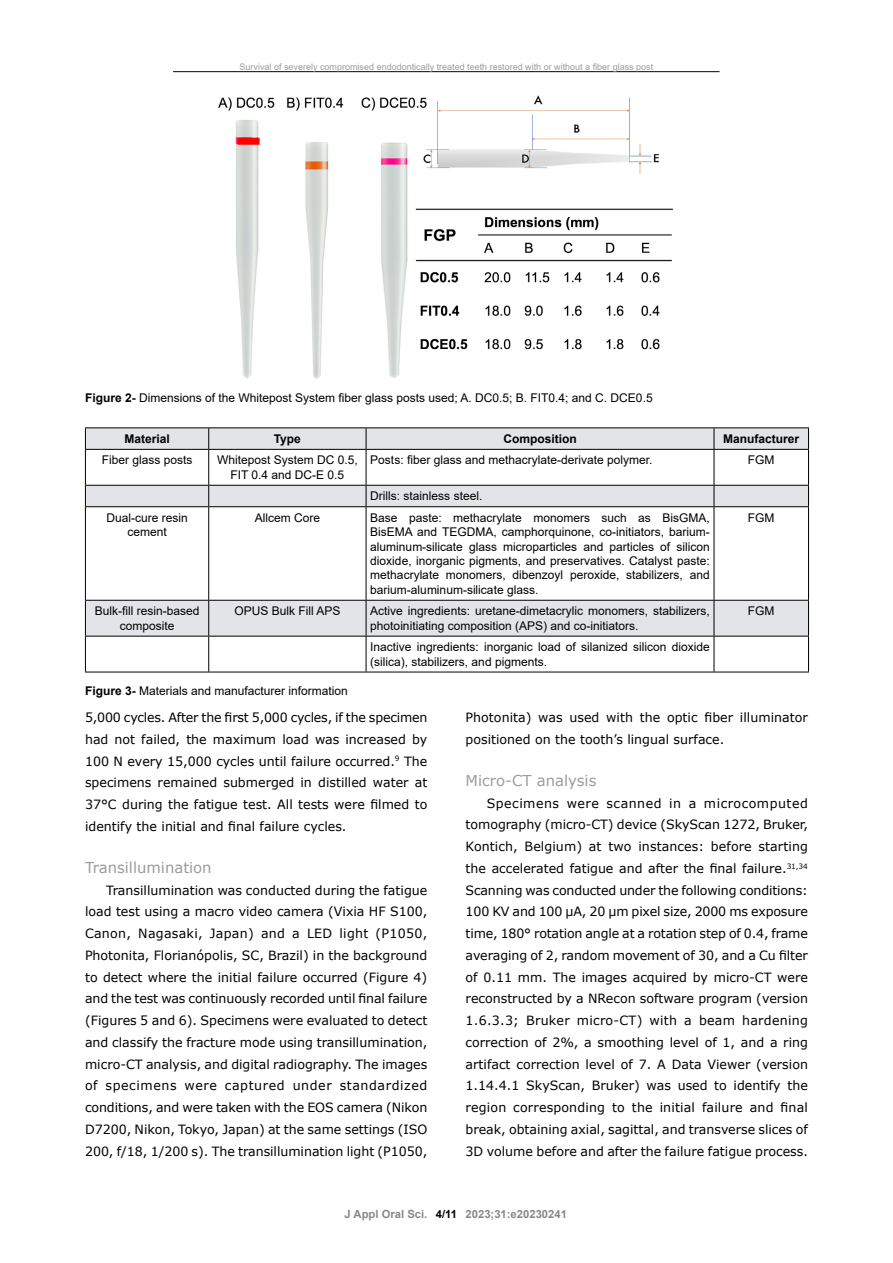
<style>
.page{position:relative;width:893px;height:1263px;background:#fff}
.page>*{position:absolute;margin:0;border:0;box-sizing:border-box;transform-origin:0 0}
.t1{font:15px "Verdana";color:#9c9ba0}
.t2{font:12.75px/21.8px "Verdana";color:#000;text-align:justify}
.t3{font:12px/14.4px "Arial";color:#000;text-align:center}
.t4{font:700 12px "Arial";color:#000}
.t5{font:700 11.25px "Arial";color:#89878c}
.t6{font:9px "Arial";color:#9c9ba0}
.s1{font-weight:700}
.s2{color:#000}
</style>
<div class="page">
<hr style="left:173px;top:71px;width:547px;height:1px;background:#000805">
<img style="left:218px;top:95px;width:455px;height:284px">
<svg style="left:86px;top:428px;width:722px;height:208px"></svg>
<hr style="left:85px;top:427px;width:124px;height:1px;background:#000">
<svg style="left:85px;top:428px;width:1px;height:21px"></svg>
<hr style="left:209px;top:427px;width:157px;height:1px;background:#000">
<svg style="left:208px;top:428px;width:1px;height:21px"></svg>
<hr style="left:366px;top:427px;width:348px;height:1px;background:#000">
<svg style="left:366px;top:428px;width:1px;height:21px"></svg>
<hr style="left:714px;top:427px;width:95px;height:1px;background:#000">
<svg style="left:714px;top:428px;width:1px;height:21px"></svg>
<svg style="left:808px;top:428px;width:1px;height:21px"></svg>
<hr style="left:85px;top:449px;width:124px;height:1px;background:#000">
<hr style="left:85px;top:450px;width:1px;height:35px;background:#000">
<hr style="left:209px;top:449px;width:157px;height:1px;background:#000">
<hr style="left:208px;top:450px;width:1px;height:35px;background:#000">
<hr style="left:366px;top:449px;width:348px;height:1px;background:#000">
<hr style="left:366px;top:450px;width:1px;height:35px;background:#000">
<hr style="left:714px;top:449px;width:95px;height:1px;background:#000">
<hr style="left:714px;top:450px;width:1px;height:35px;background:#000">
<hr style="left:808px;top:450px;width:1px;height:35px;background:#000">
<hr style="left:85px;top:485px;width:124px;height:1px;background:#000">
<svg style="left:85px;top:486px;width:1px;height:20px"></svg>
<hr style="left:209px;top:485px;width:157px;height:1px;background:#000">
<svg style="left:208px;top:486px;width:1px;height:20px"></svg>
<hr style="left:366px;top:485px;width:348px;height:1px;background:#000">
<svg style="left:366px;top:486px;width:1px;height:20px"></svg>
<hr style="left:714px;top:485px;width:95px;height:1px;background:#000">
<svg style="left:714px;top:486px;width:1px;height:20px"></svg>
<svg style="left:808px;top:486px;width:1px;height:20px"></svg>
<hr style="left:85px;top:506px;width:124px;height:1px;background:#000">
<hr style="left:85px;top:507px;width:1px;height:93px;background:#000">
<hr style="left:209px;top:506px;width:157px;height:1px;background:#000">
<hr style="left:208px;top:507px;width:1px;height:93px;background:#000">
<hr style="left:366px;top:506px;width:348px;height:1px;background:#000">
<hr style="left:366px;top:507px;width:1px;height:93px;background:#000">
<hr style="left:714px;top:506px;width:95px;height:1px;background:#000">
<hr style="left:714px;top:507px;width:1px;height:93px;background:#000">
<hr style="left:808px;top:507px;width:1px;height:93px;background:#000">
<hr style="left:85px;top:600px;width:124px;height:1px;background:#000">
<hr style="left:85px;top:601px;width:1px;height:35px;background:#000">
<hr style="left:209px;top:600px;width:157px;height:1px;background:#000">
<hr style="left:208px;top:601px;width:1px;height:35px;background:#000">
<hr style="left:366px;top:600px;width:348px;height:1px;background:#000">
<hr style="left:366px;top:601px;width:1px;height:35px;background:#000">
<hr style="left:714px;top:600px;width:95px;height:1px;background:#000">
<hr style="left:714px;top:601px;width:1px;height:35px;background:#000">
<hr style="left:808px;top:601px;width:1px;height:35px;background:#000">
<hr style="left:85px;top:636px;width:124px;height:1px;background:#000">
<hr style="left:85px;top:636px;width:1px;height:36px;background:#000">
<hr style="left:209px;top:636px;width:157px;height:1px;background:#000">
<hr style="left:208px;top:636px;width:1px;height:36px;background:#000">
<hr style="left:366px;top:636px;width:348px;height:1px;background:#000">
<hr style="left:366px;top:636px;width:1px;height:36px;background:#000">
<hr style="left:714px;top:636px;width:95px;height:1px;background:#000">
<hr style="left:714px;top:636px;width:1px;height:36px;background:#000">
<hr style="left:808px;top:636px;width:1px;height:36px;background:#000">
<hr style="left:85px;top:672px;width:124px;height:1px;background:#000">
<hr style="left:209px;top:672px;width:157px;height:1px;background:#000">
<hr style="left:366px;top:672px;width:348px;height:1px;background:#000">
<hr style="left:714px;top:672px;width:95px;height:1px;background:#000">
<p class="t6" style="left:240px;top:60px;width:415px">Survival of severely compromised endodontically treated teeth restored with or without a fiber glass post</p>
<p class="t3" style="left:85px;top:391px;width:569px"><span class="s1">Figure 2-</span> Dimensions of the Whitepost System fiber glass posts used; A. DC0.5; B. FIT0.4; and C. DCE0.5</p>
<p class="t4" style="left:124px;top:430px;width:47px">Material</p>
<p class="t4" style="left:274px;top:430px;width:29px">Type</p>
<p class="t4" style="left:503px;top:430px;width:75px">Composition</p>
<p class="t4" style="left:723px;top:430px;width:78px">Manufacturer</p>
<p class="t3" style="left:102px;top:453px;width:92px">Fiber glass posts</p>
<p class="t3" style="left:217px;top:453px;width:142px">Whitepost System DC 0.5,<br>FIT 0.4 and DC-E 0.5</p>
<p class="t3" style="left:370px;top:453px;width:284px">Posts: fiber glass and methacrylate-derivate polymer.</p>
<p class="t3" style="left:748px;top:453px;width:28px">FGM</p>
<p class="t3" style="left:370px;top:489px;width:114px">Drills: stainless steel.</p>
<p class="t3" style="left:106px;top:510px;width:83px">Dual-cure resin cement</p>
<p class="t3" style="left:255px;top:510px;width:67px">Allcem Core</p>
<p class="t3" style="left:370px;top:510px;width:341px;text-align:justify">Base paste: methacrylate monomers such as BisGMA, BisEMA and TEGDMA, camphorquinone, co-initiators, barium&shy;aluminum-silicate glass microparticles and particles of silicon dioxide, inorganic pigments, and preservatives. Catalyst paste: methacrylate monomers, dibenzoyl peroxide, stabilizers, and barium-aluminum-silicate glass.</p>
<p class="t3" style="left:748px;top:510px;width:28px">FGM</p>
<p class="t3" style="left:95px;top:604px;width:106px">Bulk-fill resin-based composite</p>
<p class="t3" style="left:234px;top:604px;width:108px">OPUS Bulk Fill APS</p>
<p class="t3" style="left:370px;top:604px;width:341px;text-align:left">Active ingredients: uretane-dimetacrylic monomers, stabilizers, photoinitiating composition (APS) and co-initiators.</p>
<p class="t3" style="left:748px;top:604px;width:28px">FGM</p>
<p class="t3" style="left:370px;top:640px;width:341px;text-align:left">Inactive ingredients: inorganic load of silanized silicon dioxide (silica), stabilizers, and pigments.</p>
<p class="t3" style="left:85px;top:684px;width:264px"><span class="s1">Figure 3-</span> Materials and manufacturer information</p>
<p class="t2" style="left:85px;top:706px;width:344px">5,000 cycles. After the first 5,000 cycles, if the specimen had not failed, the maximum load was increased by 100 N every 15,000 cycles until failure occurred.<sup>9</sup> The specimens remained submerged in distilled water at 37°C during the fatigue test. All tests were filmed to identify the initial and final failure cycles.</p>
<p class="t1" style="left:85px;top:857px;width:128px">Transillumination</p>
<p class="t2" style="left:85px;top:879px;width:344px;text-indent:21px">Transillumination was conducted during the fatigue load test using a macro video camera (Vixia HF S100, Canon, Nagasaki, Japan) and a LED light (P1050, Photonita, Florianópolis, SC, Brazil) in the background to detect where the initial failure occurred (Figure 4) and the test was continuously recorded until final failure (Figures 5 and 6). Specimens were evaluated to detect and classify the fracture mode using transillumination, micro-CT analysis, and digital radiography. The images of specimens were captured under standardized conditions, and were taken with the EOS camera (Nikon D7200, Nikon, Tokyo, Japan) at the same settings (ISO 200, f/18, 1/200 s). The transillumination light (P1050,</p>
<p class="t2" style="left:466px;top:706px;width:344px">Photonita) was used with the optic fiber illuminator positioned on the tooth’s lingual surface.</p>
<p class="t1" style="left:466px;top:770px;width:132px">Micro-CT analysis</p>
<p class="t2" style="left:466px;top:792px;width:344px;text-indent:21px">Specimens were scanned in a microcomputed tomography (micro-CT) device (SkyScan 1272, Bruker, Kontich, Belgium) at two instances: before starting the accelerated fatigue and after the final failure.<sup>31,34<br></sup>Scanning was conducted under the following conditions:<br>100 KV and 100 μA, 20 μm pixel size, 2000 ms exposure time, 180° rotation angle at a rotation step of 0.4, frame averaging of 2, random movement of 30, and a Cu filter of 0.11 mm. The images acquired by micro-CT were reconstructed by a NRecon software program (version 1.6.3.3; Bruker micro-CT) with a beam hardening correction of 2%, a smoothing level of 1, and a ring artifact correction level of 7. A Data Viewer (version 1.14.4.1 SkyScan, Bruker) was used to identify the region corresponding to the initial failure and final break, obtaining axial, sagittal, and transverse slices of 3D volume before and after the failure fatigue process.</p>
<p class="t5" style="left:345px;top:1206px;width:224px">J Appl Oral Sci. <span class="s2">4/11</span> 2023;31:e20230241</p>
</div>
